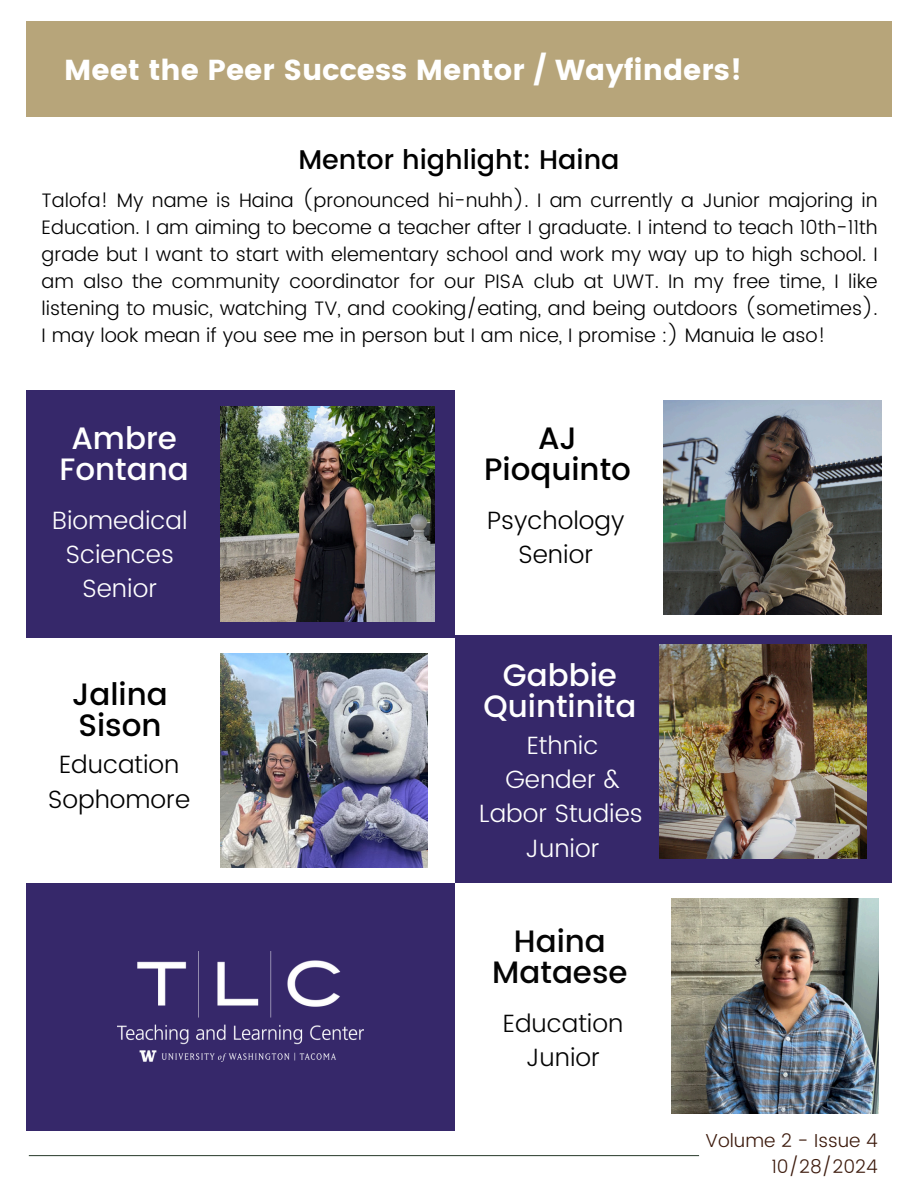
<style>
.page{position:relative;width:918px;height:1188px;background:#fff}
.page>*{position:absolute;margin:0;border:0;box-sizing:border-box;transform-origin:0 0}
.t1{font:500 30.9px/30.9px "Poppins";color:#fff;text-align:center}
.t2{font:500 30.9px/30.9px "Poppins";color:#000}
.t3{font:500 30.9px/30.9px "Poppins";color:#050505;text-align:center}
.t4{font:28.8px "Poppins";color:#fff}
.t5{font:500 27px "Poppins";color:#000}
.t6{font:300 25.05px/34.2px "Poppins";color:#fff;text-align:center}
.t7{font:300 25.05px/34.2px "Poppins";color:#000;text-align:center}
.t8{font:300 25.05px/34.2px "Poppins";color:#050505;text-align:center}
.t9{font:300 19.5px/27px "Poppins";color:#000;text-align:justify}
.t10{font:300 18.75px/25.3px "Poppins";color:#3c1a0c;text-align:right}
</style>
<div class="page">
<div style="left:26px;top:22px;width:865px;height:95px;background:#b7a57a"></div>
<div style="left:455px;top:635px;width:437px;height:247px;background:#36286a"></div>
<hr style="left:29px;top:1155px;width:670px;height:1px;background:#3e4e40">
<img style="left:221px;top:654px;width:207px;height:213px">
<img style="left:659px;top:645px;width:207px;height:214px">
<div style="left:26px;top:883px;width:429px;height:247px;background:#36286a"></div>
<img style="left:671px;top:899px;width:207px;height:215px">
<img style="left:663px;top:400px;width:219px;height:214px">
<div style="left:26px;top:390px;width:429px;height:248px;background:#36286a"></div>
<img style="left:221px;top:406px;width:213px;height:215px">
<img style="left:117px;top:952px;width:247px;height:110px">
<h1 class="t4" style="left:64px;top:53px;width:679px">Meet the Peer Success Mentor / Wayfinders!</h1>
<p class="t5" style="left:298px;top:143px;width:323px">Mentor highlight: Haina</p>
<h1 class="t9" style="left:42px;top:187px;width:838px">Talofa! My name is Haina (pronounced hi-nuhh). I am currently a Junior majoring in Education. I am aiming to become a teacher after I graduate. I intend to teach 10th-11th grade but I want to start with elementary school and work my way up to high school. I am also the community coordinator for our PISA club at UWT. In my free time, I like listening to music, watching TV, and cooking/eating, and being outdoors (sometimes).<br>I may look mean if you see me in person but I am nice, I promise :) Manuia le aso!</h1>
<h1 class="t1" style="left:60px;top:423px;width:131px">Ambre<br>Fontana</h1>
<h3 class="t6" style="left:52px;top:503px;width:137px">Biomedical<br>Sciences<br>Senior</h3>
<h3 class="t2" style="left:72px;top:679px;width:97px">Jalina<br>Sison</h3>
<h1 class="t7" style="left:48px;top:748px;width:144px">Education<br>Sophomore</h1>
<h1 class="t2" style="left:484px;top:423px;width:148px;text-align:center">AJ<br>Pioquinto</h1>
<h3 class="t7" style="left:487px;top:503px;width:139px">Psychology<br>Senior</h3>
<h3 class="t1" style="left:483px;top:660px;width:154px">Gabbie<br>Quintinita</h3>
<p class="t6" style="left:479px;top:728px;width:165px">Ethnic<br>Gender &amp;<br>Labor Studies<br>Junior</p>
<h1 class="t3" style="left:492px;top:926px;width:137px">Haina<br>Mataese</h1>
<h3 class="t8" style="left:503px;top:1006px;width:122px">Education<br>Junior</h3>
<h2 class="t10" style="left:706px;top:1128px;width:174px">Volume 2 - Issue 4<br>10/28/2024</h2>
</div>
